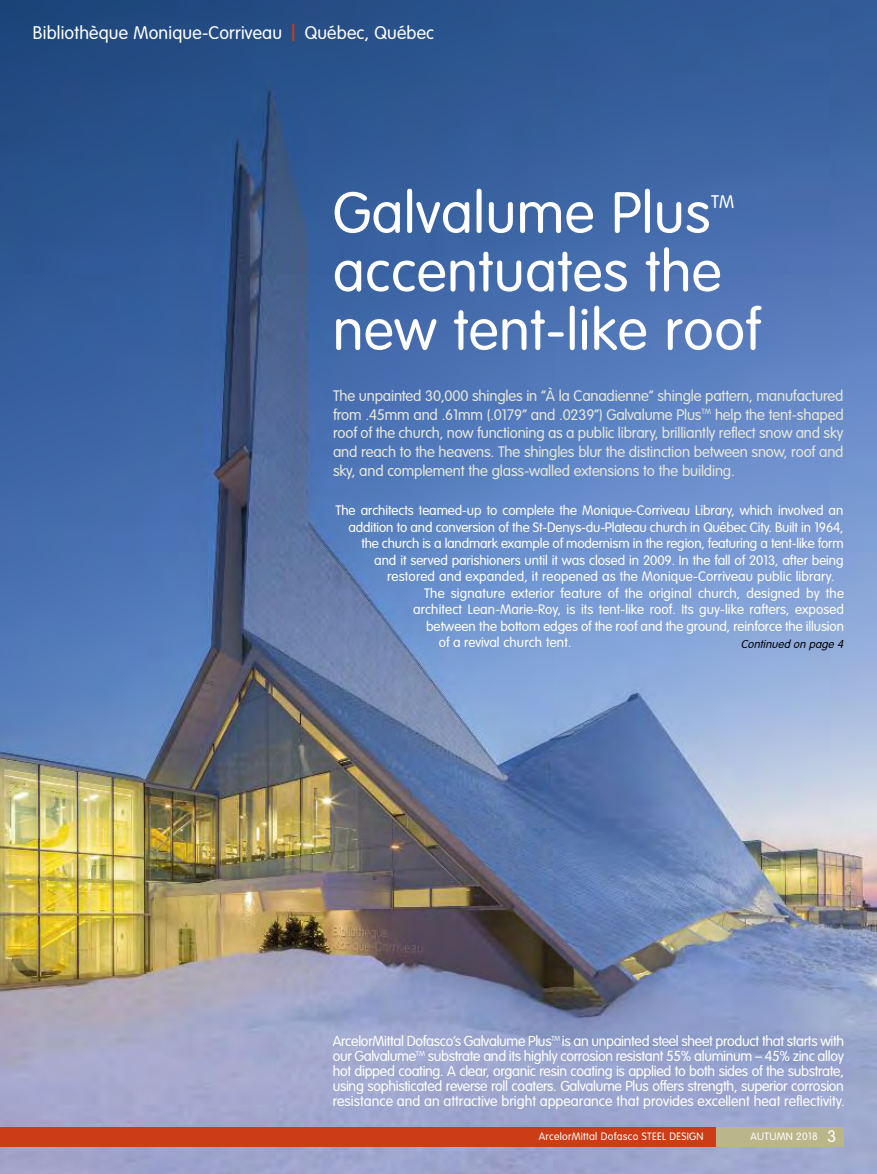
<style>
.page{position:relative;width:877px;height:1174px;background:#fff}
.page>*{position:absolute;margin:0;border:0;box-sizing:border-box;transform-origin:0 0}
.t1{font:300 57px/58.5px "VAG Rounded";letter-spacing:.01em;color:#fff}
.t2{font:300 18px "VAG Rounded";letter-spacing:.01em;color:#fff}
.t3{font:300 15px/18.6px "VAG Rounded";letter-spacing:-.01em;color:#e6e7da;text-align:justify}
.t4{font:300 14.25px/15px "VAG Rounded";color:#fff;text-align:justify}
.t5{font:300 13.5px "VAG Rounded";letter-spacing:-.005em;color:#fff}
.t6{font:italic 300 11.25px "VAG Rounded";color:#000}
.t7{font:300 10.5px "VAG Rounded";letter-spacing:.025em;color:#fff}
.s1{font-size:22.5px;color:#cc3c16}
.s2{font-size:16.5px}
</style>
<div class="page">
<img style="left:0;top:0;width:877px;height:1174px">
<div style="left:715px;top:1126px;width:129px;height:20px;background:#bbb689"></div>
<div style="left:0;top:1126px;width:715px;height:20px;background:#cc3c16"></div>
<h2 class="t2" style="left:33px;top:25px;width:403px">Bibliothèque Monique-Corriveau <span class="s1">|</span> Québec, Québec</h2>
<h1 class="t1" style="left:333px;top:188px;width:379px">Galvalume Plus</h1>
<h2 class="t2" style="left:711px;top:194px;width:25px">TM</h2>
<h1 class="t1" style="left:333px;top:246px;width:429px">accentuates the new tent-like roof</h1>
<p class="t3" style="left:333px;top:388px;width:512px">The unpainted 30,000 shingles in “À la Canadienne” shingle pattern, manufactured from .45mm and .61mm (.0179” and .0239”) Galvalume Plus<sup>TM</sup> help the tent-shaped roof of the church, now functioning as a public library, brilliantly reflect snow and sky and reach to the heavens. The shingles blur the distinction between snow, roof and sky, and complement the glass-walled extensions to the building.</p>
<p class="t5" style="left:335px;top:505px;width:509px">The architects teamed-up to complete the Monique-Corriveau Library, which involved an</p>
<p class="t5" style="left:348px;top:521px;width:497px">addition to and conversion of the St-Denys-du-Plateau church in Québec City. Built in 1964,</p>
<p class="t5" style="left:361px;top:538px;width:484px">the church is a landmark example of modernism in the region, featuring a tent-like form</p>
<p class="t5" style="left:374px;top:554px;width:471px">and it served parishioners until it was closed in 2009. In the fall of 2013, after being</p>
<p class="t5" style="left:387px;top:571px;width:449px">restored and expanded, it reopened as the Monique-Corriveau public library.</p>
<p class="t5" style="left:424px;top:587px;width:421px">The signature exterior feature of the original church, designed by the</p>
<p class="t5" style="left:413px;top:604px;width:432px">architect Lean-Marie-Roy, is its tent-like roof. Its guy-like rafters, exposed</p>
<p class="t5" style="left:426px;top:620px;width:419px">between the bottom edges of the roof and the ground, reinforce the illusion</p>
<p class="t5" style="left:439px;top:637px;width:134px">of a revival church tent.</p>
<p class="t6" style="left:741px;top:639px;width:106px">Continued on page 4</p>
<p class="t4" style="left:333px;top:1034px;width:513px">ArcelorMittal Dofasco’s Galvalume Plus<sup>TM</sup> is an unpainted steel sheet product that starts with our Galvalume<sup>TM</sup> substrate and its highly corrosion resistant 55% aluminum – 45% zinc alloy hot dipped coating. A clear, organic resin coating is applied to both sides of the substrate, using sophisticated reverse roll coaters. Galvalume Plus offers strength, superior corrosion resistance and an attractive bright appearance that provides excellent heat reflectivity.</p>
<p class="t7" style="left:539px;top:1132px;width:166px">ArcelorMittal Dofasco STEEL DESIGN</p>
<p class="t7" style="left:750px;top:1132px;width:87px">AUTUMN 2018 <span class="s2">3</span></p>
</div>
